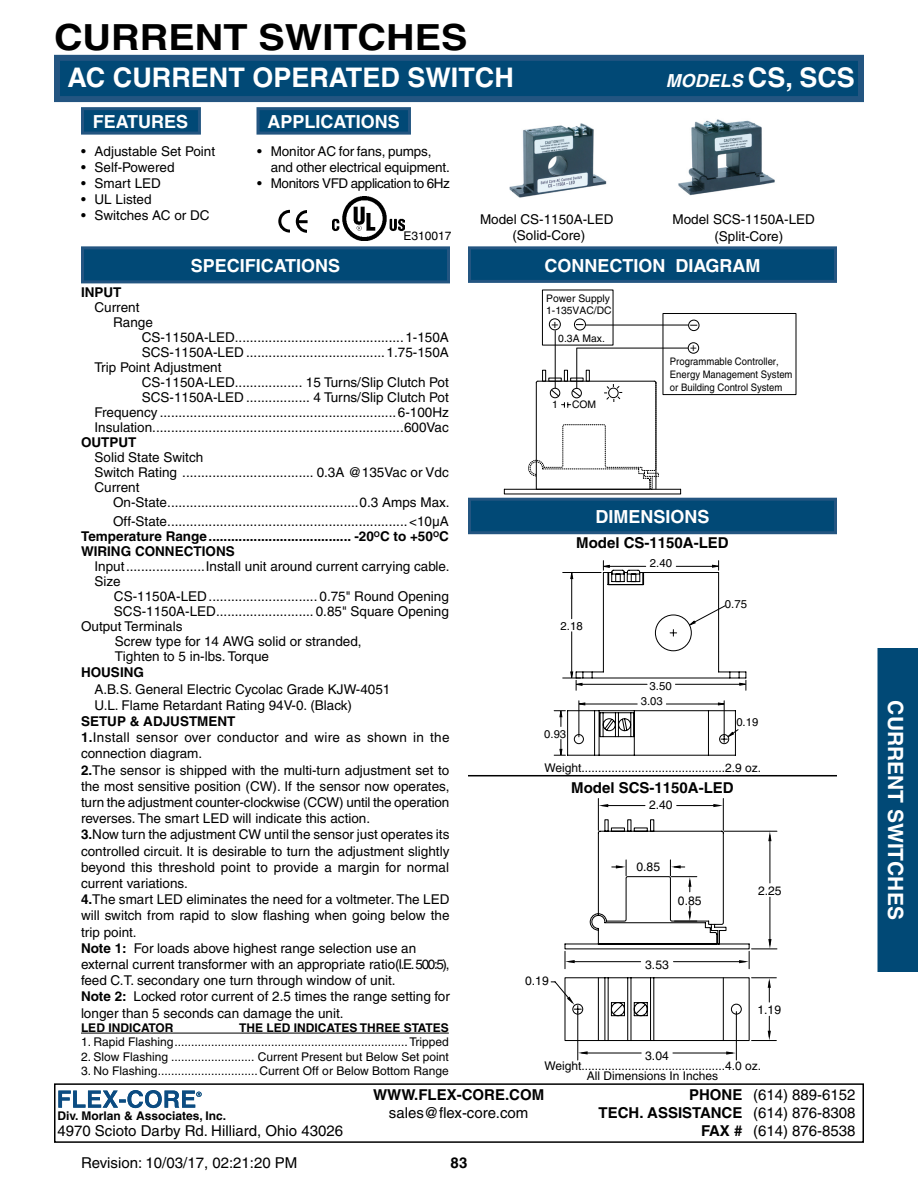
<style>
.page{position:relative;width:918px;height:1188px;background:#fff}
.page>*{position:absolute;margin:0;border:0;box-sizing:border-box;transform-origin:0 0}
.t1{font:700 36px "Helvetica";color:#000;scale:1.1 1}
.t2{font:700 27px "Helvetica";color:#fff}
.t3{font:700 21px "Helvetica";color:#fff}
.t4{font:700 18px "Helvetica";color:#fff}
.t5{font:italic 700 18px "Helvetica";color:#fff}
.t6{font:15px/18px "Helvetica";color:#000;text-align:right}
.t7{font:700 15px "Helvetica";color:#000}
.t8{font:13.5px/16.2px "Helvetica";color:#000}
.t9{font:700 13.5px/15px "Helvetica";color:#000}
.t10{font:13.5px "Helvetica";letter-spacing:-.03em;color:#000}
.t11{font:12.15px "Helvetica";color:#000}
.t12{font:12px "Helvetica";color:#000}
.t13{font:700 12px "Helvetica";color:#000}
.t14{font:11.4px "Helvetica";color:#000}
.t15{font:11.25px "Helvetica";color:#000}
.t16{font:10.35px/12.8px "Helvetica";color:#000;scale:.92 1}
.t17{font:10.35px/12.8px "Helvetica";color:#000}
.s1{font-style:normal;font-size:27px}
.s2{font-family:"Arial"}
.s3{font-weight:700}
</style>
<div class="page">
<img style="left:58px;top:1090px;width:144px;height:18px">
<div style="left:54px;top:55px;width:810px;height:47px;background:#014976;border:6px solid #235581"></div>
<div style="left:54px;top:1083px;width:810px;height:60px;border:2px solid #000"></div>
<div style="left:878px;top:648px;width:40px;height:324px;background:#014976"></div>
<hr style="left:81px;top:1033px;width:368px;height:1px;background:#000">
<div style="left:662px;top:313px;width:134px;height:82px;border:1px solid #000"></div>
<svg style="left:504px;top:289px;width:196px;height:205px"></svg>
<hr style="left:655px;top:382px;width:1px;height:107px;background:#000">
<div style="left:81px;top:246px;width:369px;height:37px;background:#014976;border:3px solid #235581"></div>
<div style="left:468px;top:246px;width:369px;height:37px;background:#014976;border:3px solid #235581"></div>
<div style="left:468px;top:498px;width:369px;height:36px;background:#014976;border:3px solid #235581"></div>
<div style="left:278px;top:210px;width:23px;height:23px;border:3px solid #000;border-radius:50%"></div>
<div style="left:290px;top:206px;width:15px;height:32px;background:#fff"></div>
<div style="left:296px;top:210px;width:23px;height:23px;border:3px solid #000;border-radius:50%"></div>
<div style="left:308px;top:207px;width:15px;height:31px;background:#fff"></div>
<svg style="left:297px;top:220px;width:11px;height:3px"></svg>
<img style="left:333px;top:197px;width:71px;height:43px">
<img style="left:678px;top:119px;width:97px;height:77px">
<img style="left:509px;top:123px;width:98px;height:75px">
<svg style="left:562px;top:560px;width:185px;height:131px"></svg>
<svg style="left:553px;top:700px;width:186px;height:56px"></svg>
<svg style="left:550px;top:798px;width:228px;height:263px"></svg>
<hr style="left:468px;top:775px;width:369px;height:1px;background:#000">
<div style="left:81px;top:107px;width:120px;height:28px;background:#014976;border:3px solid #235581"></div>
<div style="left:256px;top:107px;width:155px;height:28px;background:#014976;border:3px solid #235581"></div>
<h1 class="t1" style="left:54px;top:15px;width:377px">CURRENT SWITCHES</h1>
<h2 class="t2" style="left:68px;top:61px;width:448px">AC CURRENT OPERATED SWITCH</h2>
<h3 class="t5" style="left:666px;top:69px;width:190px">MODELS <span class="s1">CS, SCS</span></h3>
<h3 class="t4" style="left:93px;top:111px;width:97px">FEATURES</h3>
<h3 class="t4" style="left:268px;top:111px;width:134px">APPLICATIONS</h3>
<p class="t8" style="left:81px;top:143px;width:136px">• Adjustable Set Point</p>
<p class="t8" style="left:81px;top:159px;width:95px">• Self-Powered</p>
<p class="t8" style="left:81px;top:175px;width:82px">• Smart LED</p>
<p class="t8" style="left:81px;top:191px;width:72px">• UL Listed</p>
<p class="t8" style="left:81px;top:208px;width:130px">• Switches AC or DC</p>
<p class="t8" style="left:271px;top:143px;width:181px;text-indent:-14px">• Monitor AC for fans, pumps, and other electrical equipment.</p>
<p class="t10" style="left:257px;top:175px;width:194px">• Monitors VFD application to 6Hz</p>
<p class="t12" style="left:403px;top:229px;width:50px">E310017</p>
<p class="t8" style="left:480px;top:211px;width:135px;text-align:center">Model CS-1150A-LED (Solid-Core)</p>
<p class="t8" style="left:714px;top:212px;width:102px;text-indent:-42px">Model SCS-1150A-LED (Split-Core)</p>
<h3 class="t4" style="left:191px;top:255px;width:151px">SPECIFICATIONS</h3>
<h3 class="t4" style="left:544px;top:254px;width:218px">CONNECTION DIAGRAM</h3>
<p class="t9" style="left:81px;top:284px;width:42px">INPUT</p>
<p class="t8" style="left:94px;top:299px;width:47px">Current</p>
<p class="t8" style="left:113px;top:314px;width:41px">Range</p>
<p class="t8" style="left:142px;top:329px;width:309px">CS-1150A-LED.............................................1-150A</p>
<p class="t8" style="left:142px;top:344px;width:309px">SCS-1150A-LED .....................................1.75-150A</p>
<p class="t8" style="left:94px;top:374px;width:356px;line-height:15px;text-align:right">CS-1150A-LED.................. 15 Turns/Slip Clutch Pot SCS-1150A-LED ................. 4 Turns/Slip Clutch Pot Frequency ...............................................................6-100Hz Insulation...................................................................600Vac</p>
<p class="t9" style="left:81px;top:434px;width:57px">OUTPUT</p>
<p class="t8" style="left:94px;top:449px;width:356px;line-height:15px">Solid State Switch<br>Switch Rating ................................... 0.3A @135Vac or Vdc<br>Current</p>
<p class="t8" style="left:113px;top:492px;width:338px;line-height:19.5px">On-State...................................................0.3 Amps Max.<br>Off-State................................................................&lt;10<span class="s2">µ</span>A</p>
<p class="t9" style="left:81px;top:529px;width:369px">Temperature Range...................................... -20<sup>O</sup>C to +50<sup>O</sup>C<br>WIRING CONNECTIONS</p>
<p class="t8" style="left:95px;top:559px;width:357px;line-height:15px">Input.....................Install unit around current carrying cable.<br>Size</p>
<p class="t8" style="left:114px;top:589px;width:336px;line-height:15px">CS-1150A-LED............................. 0.75" Round Opening<br>SCS-1150A-LED.......................... 0.85" Square Opening</p>
<p class="t8" style="left:115px;top:634px;width:248px;line-height:15px">Screw type for 14 AWG solid or stranded,<br>Tighten to 5 in-lbs. Torque</p>
<p class="t9" style="left:81px;top:665px;width:65px">HOUSING</p>
<p class="t8" style="left:95px;top:681px;width:297px">A.B.S. General Electric Cycolac Grade KJW-4051<br>U.L. Flame Retardant Rating 94V-0. (Black)</p>
<p class="t8" style="left:81px;top:713px;width:370px"><span class="s3">SETUP &amp; ADJUSTMENT<br>1.</span>Install sensor over conductor and wire as shown in the connection diagram.<br><span class="s3">2.</span>The sensor is shipped with the multi-turn adjustment set to the most sensitive position (CW). If the sensor now operates, turn the adjustment counter-clockwise (CCW) until the operation reverses. The smart LED will indicate this action.<br><span class="s3">3.</span>Now turn the adjustment CW until the sensor just operates its controlled circuit. It is desirable to turn the adjustment slightly beyond this threshold point to provide a margin for normal current variations.<br><span class="s3">4.</span>The smart LED eliminates the need for a voltmeter. The LED will switch from rapid to slow flashing when going below the trip point.<br><span class="s3">Note 1:</span> For loads above highest range selection use an external current transformer with an appropriate ratio(I.E. 500:5), feed C.T. secondary one turn through window of unit.<br><span class="s3">Note 2:</span> Locked rotor current of 2.5 times the range setting for longer than 5 seconds can damage the unit.</p>
<p class="t13" style="left:81px;top:1020px;width:94px">LED INDICATOR</p>
<p class="t13" style="left:239px;top:1020px;width:211px">THE LED INDICATES THREE STATES</p>
<p class="t12" style="left:81px;top:1035px;width:369px">1. Rapid Flashing......................................................................Tripped</p>
<p class="t12" style="left:81px;top:1050px;width:369px">2. Slow Flashing ......................... Current Present but Below Set point</p>
<p class="t12" style="left:81px;top:1064px;width:369px">3. No Flashing.............................. Current Off or Below Bottom Range</p>
<p class="t17" style="left:546px;top:292px;width:67px">Power Supply<br>1-135VAC/DC</p>
<p class="t12" style="left:551px;top:316px;width:9px">+</p>
<p class="t17" style="left:558px;top:332px;width:48px">0.3A Max.</p>
<p class="t17" style="left:552px;top:398px;width:7px">1</p>
<p class="t17" style="left:572px;top:398px;width:25px">COM</p>
<p class="t14" style="left:690px;top:340px;width:8px">+</p>
<p class="t16" style="left:670px;top:355px;width:135px">Programmable Controller,<br>Energy Management System or Building Control System</p>
<h3 class="t4" style="left:595px;top:506px;width:116px">DIMENSIONS</h3>
<p class="t7" style="left:576px;top:533px;width:154px">Model CS-1150A-LED</p>
<p class="t14" style="left:561px;top:619px;width:24px">2.18</p>
<p class="t15" style="left:544px;top:728px;width:23px">0.93</p>
<p class="t14" style="left:650px;top:556px;width:24px">2.40</p>
<p class="t14" style="left:650px;top:679px;width:24px">3.50</p>
<p class="t15" style="left:641px;top:695px;width:23px">3.03</p>
<p class="t14" style="left:725px;top:597px;width:24px">0.75</p>
<p class="t15" style="left:736px;top:715px;width:23px">0.19</p>
<p class="t12" style="left:545px;top:761px;width:218px">Weight...........................................2.9 oz.</p>
<p class="t7" style="left:571px;top:779px;width:164px">Model SCS-1150A-LED</p>
<p class="t11" style="left:649px;top:789px;width:25px">2.40</p>
<p class="t11" style="left:649px;top:798px;width:25px">2.40</p>
<p class="t11" style="left:525px;top:974px;width:25px">0.19</p>
<p class="t11" style="left:636px;top:851px;width:25px">0.85</p>
<p class="t11" style="left:636px;top:860px;width:25px">0.85</p>
<p class="t11" style="left:678px;top:885px;width:25px">0.85</p>
<p class="t11" style="left:678px;top:894px;width:25px">0.85</p>
<p class="t11" style="left:645px;top:949px;width:25px">3.53</p>
<p class="t11" style="left:645px;top:958px;width:25px">3.53</p>
<p class="t11" style="left:758px;top:875px;width:25px">2.25</p>
<p class="t11" style="left:758px;top:884px;width:25px">2.25</p>
<p class="t11" style="left:757px;top:1003px;width:25px">1.19</p>
<p class="t11" style="left:645px;top:1049px;width:25px">3.04</p>
<p class="t11" style="left:645px;top:1058px;width:25px">3.04</p>
<p class="t12" style="left:545px;top:1059px;width:218px">Weight...........................................4.0 oz.</p>
<p class="t12" style="left:587px;top:1069px;width:133px">All Dimensions In Inches</p>
<p class="t7" style="left:373px;top:1086px;width:173px">WWW.FLEX-CORE.COM</p>
<p class="t6" style="left:389px;top:1104px;width:141px">sales@flex-core.com</p>
<p class="t7" style="left:451px;top:1154px;width:18px">83</p>
<p class="t6" style="left:599px;top:1086px;width:258px"><span class="s3">PHONE</span> (614) 889-6152<br><span class="s3">TECH. ASSISTANCE</span> (614) 876-8308</p>
<p class="t13" style="left:57px;top:1108px;width:170px">Div. Morlan &amp; Associates, Inc.</p>
<p class="t6" style="left:57px;top:1121px;width:287px">4970 Scioto Darby Rd. Hilliard, Ohio 43026</p>
<p class="t6" style="left:701px;top:1122px;width:156px"><span class="s3">FAX #</span> (614) 876-8538</p>
<p class="t6" style="left:81px;top:1154px;width:218px">Revision: 10/03/17, 02:21:20 PM</p>
<h3 class="t3" style="left:908px;top:700px;width:221px;rotate:90deg">CURRENT SWITCHES</h3>
</div>
